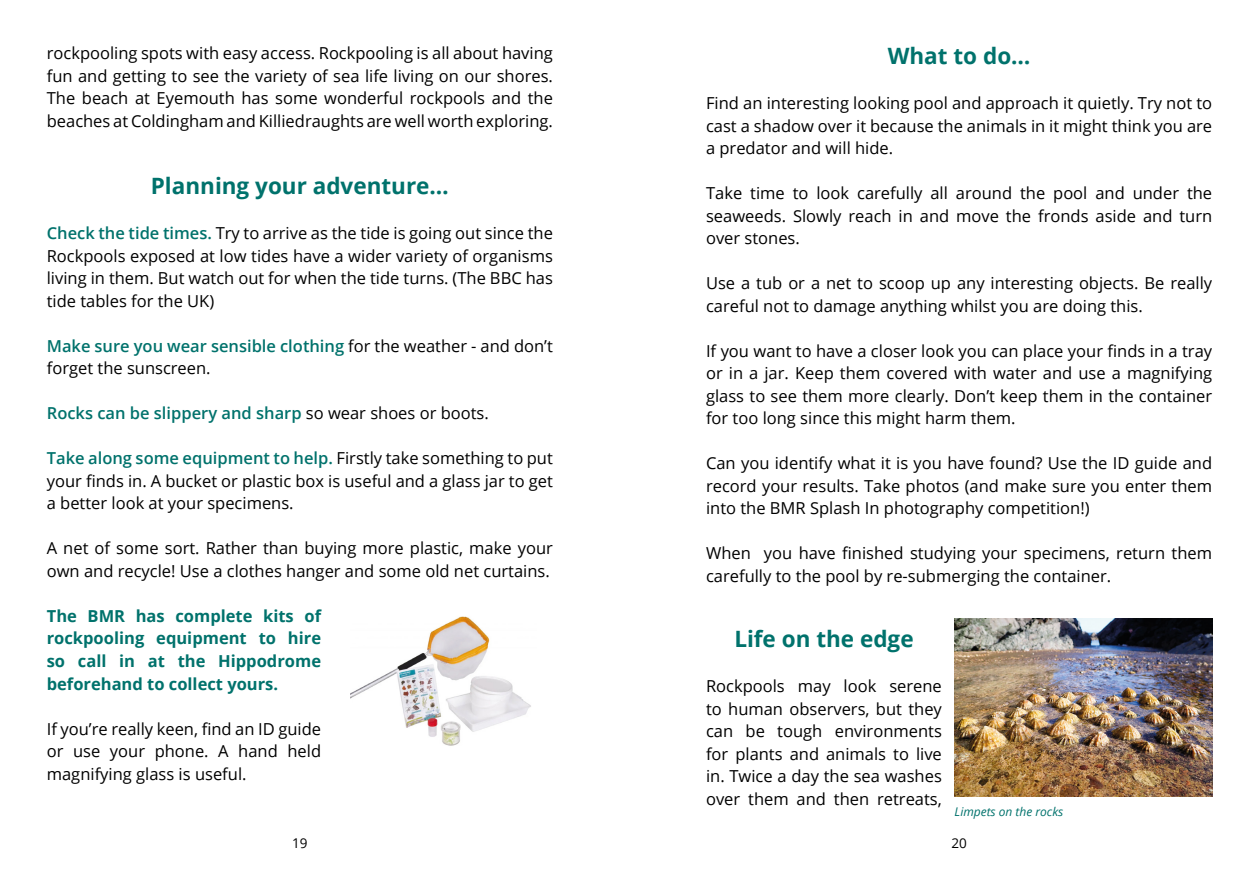
<style>
.page{position:relative;width:1259px;height:893px;background:#fff}
.page>*{position:absolute;margin:0;border:0;box-sizing:border-box;transform-origin:0 0}
.t1{font:700 22.5px "Open Sans";color:#00726c}
.t2{font:16.5px/22.5px "Open Sans";color:#000;text-align:justify}
.t3{font:700 16.5px/22.5px "Open Sans";color:#00726c;text-align:justify}
.t4{font:600 16.5px "Open Sans";color:#00726c}
.t5{font:13.5px "Open Sans";color:#000}
.t6{font:italic 12px "Open Sans";color:#00726c}
.s1{font-weight:600;color:#00726c}
.s2{font-weight:400;color:#000}
</style>
<div class="page">
<img style="left:350px;top:616px;width:181px;height:130px">
<img style="left:954px;top:619px;width:258px;height:177px">
<p class="t2" style="left:47px;top:42px;width:508px">rockpooling spots with easy access. Rockpooling is all about having fun and getting to see the variety of sea life living on our shores.<br>The beach at Eyemouth has some wonderful rockpools and the beaches at Coldingham and Killiedraughts are well worth exploring.</p>
<h1 class="t1" style="left:151px;top:170px;width:299px">Planning your adventure…</h1>
<p class="t2" style="left:47px;top:222px;width:508px"><span class="s1">Check the tide times.</span> Try to arrive as the tide is going out since the Rockpools exposed at low tides have a wider variety of organisms living in them. But watch out for when the tide turns. (The BBC has tide tables for the UK)</p>
<p class="t2" style="left:47px;top:334px;width:507px"><span class="s1">Make sure you wear sensible clothing</span> for the weather - and don’t forget the sunscreen.</p>
<p class="t4" style="left:47px;top:402px;width:443px">Rocks can be slippery and sharp <span class="s2">so wear shoes or boots.</span></p>
<p class="t2" style="left:47px;top:447px;width:508px"><span class="s1">Take along some equipment to help.</span> Firstly take something to put your finds in. A bucket or plastic box is useful and a glass jar to get a better look at your specimens.</p>
<p class="t2" style="left:47px;top:537px;width:507px">A net of some sort. Rather than buying more plastic, make your own and recycle! Use a clothes hanger and some old net curtains.</p>
<p class="t3" style="left:47px;top:604px;width:276px">The BMR has complete kits of rockpooling equipment to hire so call in at the Hippodrome beforehand to collect yours.</p>
<p class="t2" style="left:47px;top:717px;width:276px">If you’re really keen, find an ID guide or use your phone. A hand held magnifying glass is useful.</p>
<h1 class="t1" style="left:887px;top:40px;width:144px">What to do…</h1>
<p class="t2" style="left:706px;top:91px;width:508px">Find an interesting looking pool and approach it quietly. Try not to cast a shadow over it because the animals in it might think you are a predator and will hide.</p>
<p class="t2" style="left:706px;top:181px;width:508px">Take time to look carefully all around the pool and under the seaweeds. Slowly reach in and move the fronds aside and turn over stones.</p>
<p class="t2" style="left:706px;top:271px;width:507px">Use a tub or a net to scoop up any interesting objects. Be really careful not to damage anything whilst you are doing this.</p>
<p class="t2" style="left:706px;top:339px;width:508px">If you want to have a closer look you can place your finds in a tray or in a jar. Keep them covered with water and use a magnifying glass to see them more clearly. Don’t keep them in the container for too long since this might harm them.</p>
<p class="t2" style="left:706px;top:451px;width:507px">Can you identify what it is you have found? Use the ID guide and record your results. Take photos (and make sure you enter them into the BMR Splash In photography competition!)</p>
<p class="t2" style="left:706px;top:541px;width:507px">When you have finished studying your specimens, return them carefully to the pool by re-submerging the container.</p>
<h1 class="t1" style="left:734px;top:623px;width:181px">Life on the edge</h1>
<p class="t2" style="left:706px;top:675px;width:237px">Rockpools may look serene to human observers, but they can be tough environments for plants and animals to live in. Twice a day the sea washes over them and then retreats,</p>
<p class="t6" style="left:954px;top:803px;width:110px">Limpets on the rocks</p>
<p class="t5" style="left:292px;top:834px;width:17px">19</p>
<p class="t5" style="left:951px;top:834px;width:17px">20</p>
</div>
